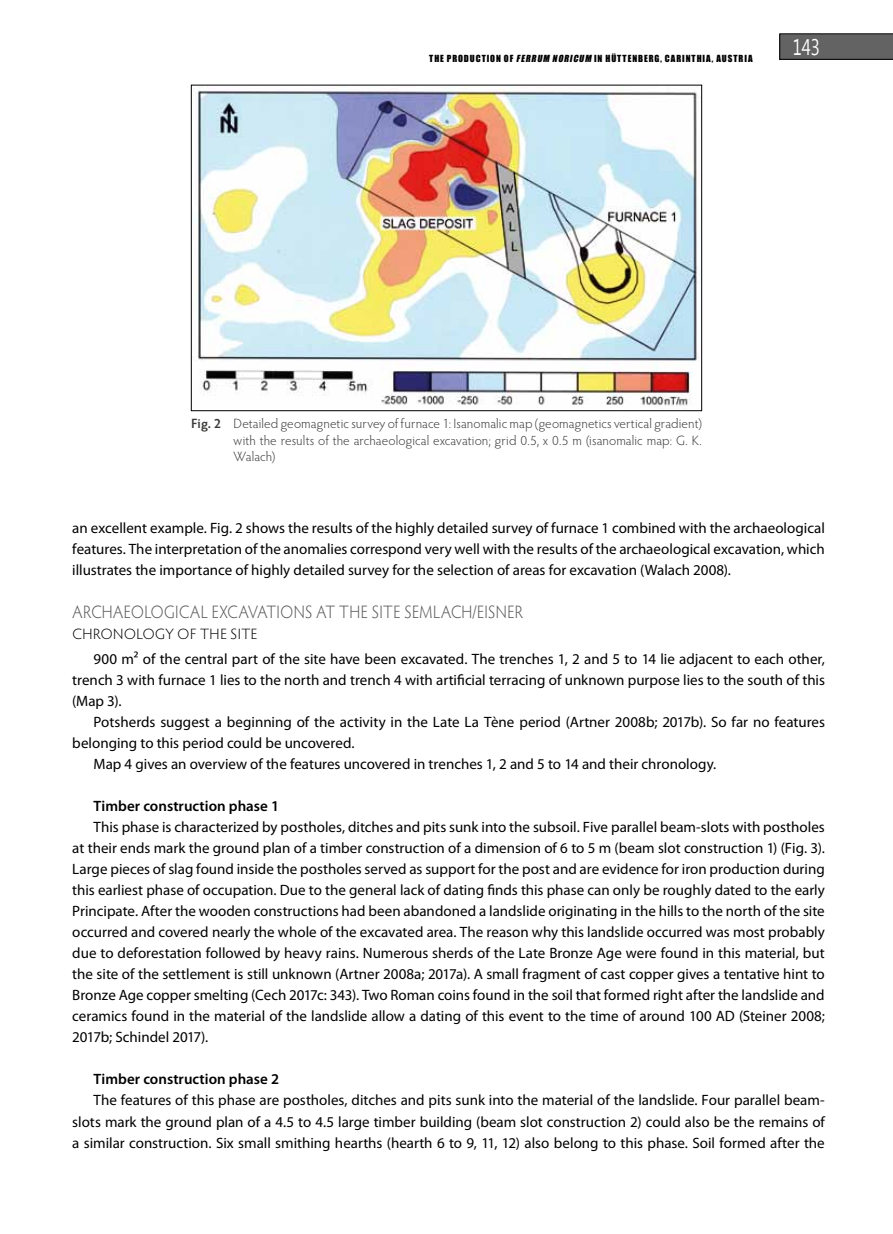
<style>
.page{position:relative;width:893px;height:1234px;background:#fff}
.page>*{position:absolute;margin:0;border:0;box-sizing:border-box;transform-origin:0 0}
.t1{font:22.5px "Microsoft New Tai Lue";color:#fff;scale:.75 1}
.t2{font:300 18px "Hypatia Sans Pro";letter-spacing:.03em;color:#575756;scale:.9 1}
.t3{font:15px/21px "Myriad Pro";color:#000;text-align:justify}
.t4{font:600 15px "Myriad Pro";color:#000}
.t5{font:300 13.5px/16.5px "Hypatia Sans Pro";letter-spacing:.01em;color:#3c3c3b;text-align:justify}
.t6{font:9px "Impact";letter-spacing:.105em;color:#000}
.s1{font-style:italic}
.s2{font-weight:600}
.s3{font-family:"Hypatia Sans Pro";font-weight:300}
</style>
<div class="page">
<svg style="left:780px;top:34px;width:113px;height:25px"></svg>
<img style="left:197px;top:88px;width:503px;height:318px">
<div style="left:191px;top:85px;width:511px;height:326px;border:1px solid #000"></div>
<p class="t6" style="left:429px;top:52px;width:325px">THE PRODUCTION OF <span class="s1">FERRUM NORICUM</span> IN HÜTTENBERG, CARINTHIA, AUSTRIA</p>
<p class="t1" style="left:793px;top:34px;width:38px">143</p>
<p class="t5" style="left:234px;top:415px;width:470px;text-indent:-43px"><span class="s2">Fig. 2</span> Detailed geomagnetic survey of furnace 1: I sanomalic map (geomagnetics vertical gradient) with the results of the archaeological excavation; grid 0.5, x 0.5 m (isanomalic map: G. K.<br>Walach)</p>
<p class="t3" style="left:72px;top:517px;width:754px">an excellent example. Fig. 2 shows the results of the highly detailed survey of furnace 1 combined with the archaeological features. The interpretation of the anomalies correspond very well with the results of the archaeological excavation, which illustrates the importance of highly detailed survey for the selection of areas for excavation (Walach 2008).</p>
<p class="t2" style="left:73px;top:600px;width:502px">Archaeolog ical excavations at the site Semlach/Eisner</p>
<p class="t3" style="left:94px;top:621px;width:733px;line-height:25.2px;text-indent:-21px"><span class="s3">Chronology of the site<br></span>900 m² of the central part of the site have been excavated. The trenches 1, 2 and 5 to 14 lie adjacent to each other,</p>
<p class="t3" style="left:72px;top:669px;width:754px">trench 3 with furnace 1 lies to the north and trench 4 with artificial terracing of unknown purpose lies to the south of this</p>
<p class="t3" style="left:72px;top:690px;width:51px">(Map 3).</p>
<p class="t3" style="left:94px;top:711px;width:733px">Potsherds suggest a beginning of the activity in the Late La Tène period (Artner 2008b; 2017b). So far no features</p>
<p class="t3" style="left:72px;top:732px;width:284px">belonging to this period could be uncovered.</p>
<p class="t3" style="left:94px;top:753px;width:624px">Map 4 gives an overview of the features uncovered in trenches 1, 2 and 5 to 14 and their chronology.</p>
<p class="t4" style="left:94px;top:796px;width:187px">Timber construction phase 1</p>
<p class="t3" style="left:94px;top:816px;width:733px">This phase is characterized by postholes, ditches and pits sunk into the subsoil. Five parallel beam-slots with postholes</p>
<p class="t3" style="left:72px;top:837px;width:754px">at their ends mark the ground plan of a timber construction of a dimension of 6 to 5 m (beam slot construction 1) (Fig. 3).</p>
<p class="t3" style="left:72px;top:858px;width:754px">Large pieces of slag found inside the postholes served as support for the post and are evidence for iron production during</p>
<p class="t3" style="left:72px;top:879px;width:754px">this earliest phase of occupation. Due to the general lack of dating finds this phase can only be roughly dated to the early</p>
<p class="t3" style="left:72px;top:900px;width:754px">Principate. After the wooden constructions had been abandoned a landslide originating in the hills to the north of the site</p>
<p class="t3" style="left:72px;top:921px;width:754px">occurred and covered nearly the whole of the excavated area. The reason why this landslide occurred was most probably</p>
<p class="t3" style="left:72px;top:942px;width:754px">due to deforestation followed by heavy rains. Numerous sherds of the Late Bronze Age were found in this material, but</p>
<p class="t3" style="left:72px;top:963px;width:754px">the site of the settlement is still unknown (Artner 2008a; 2017a). A small fragment of cast copper gives a tentative hint to</p>
<p class="t3" style="left:72px;top:984px;width:754px">Bronze Age copper smelting (Cech 2017c: 343). Two Roman coins found in the soil that formed right after the landslide and</p>
<p class="t3" style="left:72px;top:1005px;width:754px">ceramics found in the material of the landslide allow a dating of this event to the time of around 100 AD (Steiner 2008;</p>
<p class="t3" style="left:72px;top:1026px;width:137px">2017b; Schindel 2017).</p>
<p class="t4" style="left:94px;top:1069px;width:187px">Timber construction phase 2</p>
<p class="t3" style="left:94px;top:1089px;width:733px">The features of this phase are postholes, ditches and pits sunk into the material of the landslide. Four parallel beam-</p>
<p class="t3" style="left:72px;top:1110px;width:754px">slots mark the ground plan of a 4.5 to 4.5 large timber building (beam slot construction 2) could also be the remains of</p>
<p class="t3" style="left:72px;top:1131px;width:754px">a similar construction. Six small smithing hearths (hearth 6 to 9, 11, 12) also belong to this phase. Soil formed after the</p>
</div>
